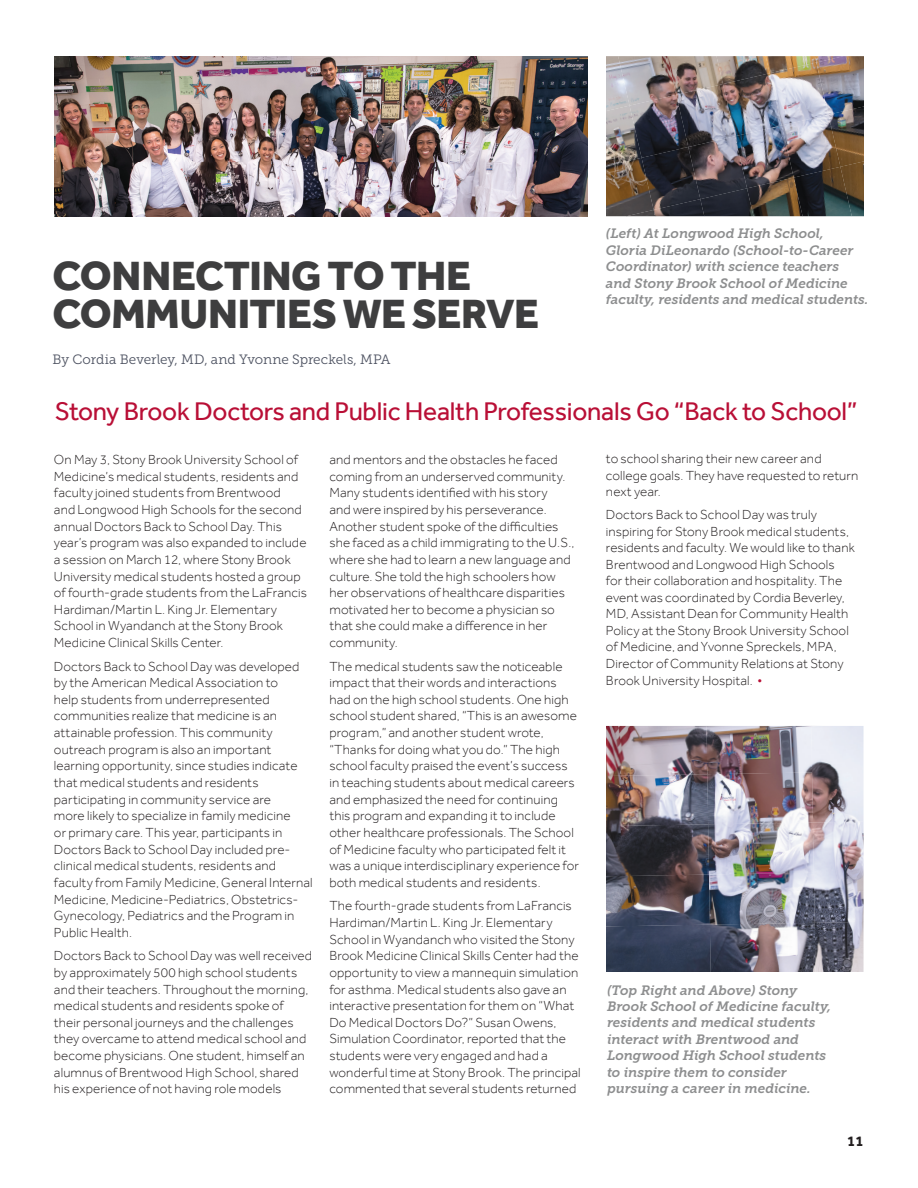
<style>
.page{position:relative;width:918px;height:1188px;background:#fff}
.page>*{position:absolute;margin:0;border:0;box-sizing:border-box;transform-origin:0 0}
.t1{font:800 42px/37.5px "Effra";letter-spacing:-.01em;color:#3e3e3f}
.t2{font:26.25px "Effra";letter-spacing:-.01em;color:#b90f36}
.t3{font:700 15px "Effra";color:#231f20}
.t4{font:300 13.5px/16.6px "Effra";letter-spacing:.01em;color:#231f20}
.t5{font:italic 13.5px/16.5px "Museo Slab 700";letter-spacing:-.005em;color:#8d8e8f}
.t6{font:13.5px "Museo Slab 300";color:#4c5160}
.s1{font-size:14.25px;color:#b90f36}
</style>
<div class="page">
<img style="left:606px;top:726px;width:100px;height:48px">
<img style="left:706px;top:726px;width:105px;height:48px">
<img style="left:811px;top:726px;width:53px;height:96px">
<img style="left:606px;top:774px;width:101px;height:50px">
<img style="left:707px;top:772px;width:106px;height:52px">
<img style="left:606px;top:824px;width:102px;height:50px">
<img style="left:708px;top:822px;width:105px;height:52px">
<img style="left:813px;top:822px;width:51px;height:100px">
<img style="left:606px;top:874px;width:103px;height:51px">
<img style="left:709px;top:873px;width:106px;height:52px">
<img style="left:606px;top:925px;width:104px;height:47px">
<img style="left:710px;top:922px;width:154px;height:50px">
<img style="left:606px;top:56px;width:12px;height:50px">
<img style="left:618px;top:56px;width:49px;height:50px">
<img style="left:667px;top:56px;width:49px;height:39px">
<img style="left:716px;top:56px;width:50px;height:28px">
<img style="left:766px;top:56px;width:49px;height:17px">
<img style="left:606px;top:106px;width:23px;height:52px">
<img style="left:629px;top:95px;width:47px;height:63px">
<img style="left:676px;top:84px;width:47px;height:63px">
<img style="left:723px;top:73px;width:47px;height:63px">
<img style="left:770px;top:62px;width:46px;height:63px">
<img style="left:816px;top:56px;width:48px;height:59px">
<img style="left:606px;top:158px;width:36px;height:58px">
<img style="left:642px;top:147px;width:46px;height:63px">
<img style="left:688px;top:136px;width:47px;height:63px">
<img style="left:735px;top:125px;width:47px;height:63px">
<img style="left:782px;top:115px;width:46px;height:63px">
<img style="left:828px;top:106px;width:36px;height:61px">
<img style="left:626px;top:210px;width:28px;height:6px">
<img style="left:654px;top:199px;width:46px;height:17px">
<img style="left:700px;top:188px;width:47px;height:28px">
<img style="left:747px;top:178px;width:47px;height:38px">
<img style="left:794px;top:167px;width:46px;height:49px">
<img style="left:840px;top:161px;width:24px;height:55px">
<img style="left:54px;top:56px;width:533px;height:160px">
<h1 class="t1" style="left:52px;top:256px;width:488px">CONNECTING TO THE<br>COMMUNITIES WE SERVE</h1>
<p class="t6" style="left:52px;top:352px;width:340px">By Cordia Beverley, MD, and Yvonne Spreckels, MPA</p>
<p class="t5" style="left:606px;top:225px;width:264px">(Left) At Longwood High School, Gloria DiLeonardo (School-to-Career Coordinator) with science teachers<br>and Stony Brook School of Medicine faculty, residents and medical students.</p>
<h2 class="t2" style="left:55px;top:396px;width:804px">Stony Brook Doctors and Public Health Professionals Go “Back to School”</h2>
<p class="t4" style="left:329px;top:451px;width:246px">and mentors and the obstacles he faced coming from an underserved community.<br>Many students identified with his story<br>and were inspired by his perseverance.<br>Another student spoke of the difficulties she faced as a child immigrating to the U.S., where she had to learn a new language and culture. She told the high schoolers how her observations of healthcare disparities motivated her to become a physician so that she could make a difference in her community.</p>
<p class="t4" style="left:329px;top:658px;width:251px">The medical students saw the noticeable impact that their words and interactions had on the high school students. One high school student shared, “This is an awesome program,” and another student wrote, “Thanks for doing what you do.” The high school faculty praised the event’s success in teaching students about medical careers and emphasized the need for continuing this program and expanding it to include other healthcare professionals. The School of Medicine faculty who participated felt it was a unique interdisciplinary experience for both medical students and residents.</p>
<p class="t4" style="left:329px;top:897px;width:253px">The fourth-grade students from LaFrancis Hardiman/Martin L. King Jr. Elementary School in Wyandanch who visited the Stony Brook Medicine Clinical Skills Center had the opportunity to view a mannequin simulation for asthma. Medical students also gave an interactive presentation for them on “What Do Medical Doctors Do?” Susan Owens, Simulation Coordinator, reported that the students were very engaged and had a wonderful time at Stony Brook. The principal commented that several students returned</p>
<p class="t4" style="left:606px;top:450px;width:254px">to school sharing their new career and college goals. They have requested to return next year.</p>
<p class="t4" style="left:606px;top:507px;width:250px">Doctors Back to School Day was truly inspiring for Stony Brook medical students, residents and faculty. We would like to thank Brentwood and Longwood High Schools<br>for their collaboration and hospitality. The event was coordinated by Cordia Beverley, MD, Assistant Dean for Community Health Policy at the Stony Brook University School of Medicine, and Yvonne Spreckels, MPA, Director of Community Relations at Stony Brook University Hospital. <span class="s1">•</span></p>
<p class="t4" style="left:54px;top:451px;width:255px">On May 3, Stony Brook University School of Medicine’s medical students, residents and faculty joined students from Brentwood<br>and Longwood High Schools for the second annual Doctors Back to School Day. This year’s program was also expanded to include a session on March 12, where Stony Brook University medical students hosted a group of fourth-grade students from the LaFrancis Hardiman/Martin L. King Jr. Elementary School in Wyandanch at the Stony Brook Medicine Clinical Skills Center.</p>
<p class="t4" style="left:54px;top:658px;width:260px">Doctors Back to School Day was developed by the American Medical Association to<br>help students from underrepresented communities realize that medicine is an attainable profession. This community outreach program is also an important learning opportunity, since studies indicate that medical students and residents participating in community service are<br>more likely to specialize in family medicine<br>or primary care. This year, participants in Doctors Back to School Day included pre&shy;clinical medical students, residents and faculty from Family Medicine, General Internal Medicine, Medicine-Pediatrics, Obstetrics-Gynecology, Pediatrics and the Program in Public Health.</p>
<p class="t4" style="left:54px;top:947px;width:260px">Doctors Back to School Day was well received by approximately 500 high school students and their teachers. Throughout the morning, medical students and residents spoke of their personal journeys and the challenges they overcame to attend medical school and become physicians. One student, himself an alumnus of Brentwood High School, shared his experience of not having role models</p>
<p class="t5" style="left:607px;top:982px;width:226px">(Top Right and Above) Stony<br>Brook School of Medicine faculty, residents and medical students interact with Brentwood and<br>Longwood High School students to inspire them to consider pursuing a career in medicine.</p>
<p class="t3" style="left:847px;top:1132px;width:18px">11</p>
</div>
